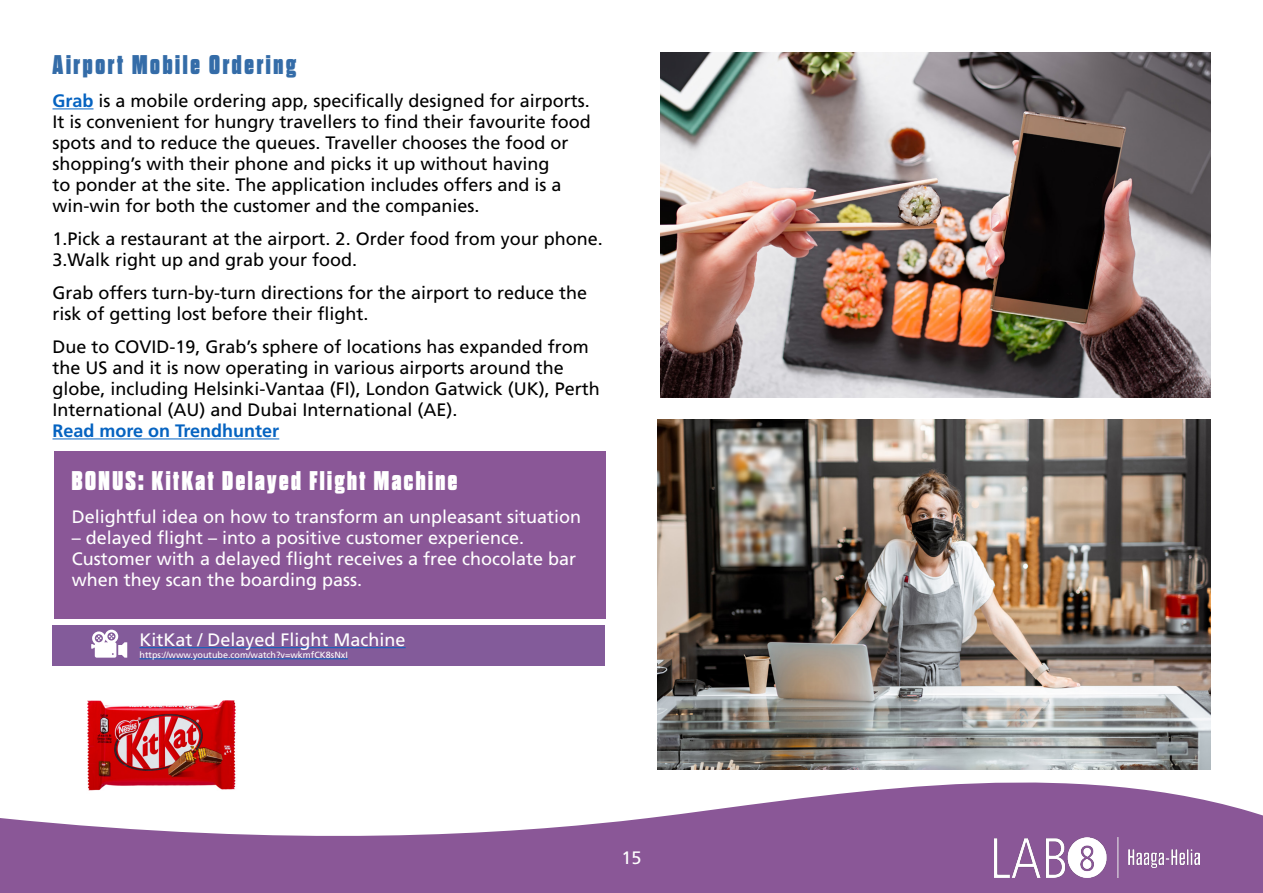
<style>
.page{position:relative;width:1263px;height:893px;background:#fff}
.page>*{position:absolute;margin:0;border:0;box-sizing:border-box;transform-origin:0 0}
.Heading_3{font:800 27px "Dharma Gothic E";letter-spacing:.09em;color:#fff}
.Heading_3-2{font:800 27px "Dharma Gothic E";letter-spacing:.1em;color:#346ca8}
.t1{font:18px/21px "Frutiger LT Std";color:#000}
.t2{font:18px/21px "Frutiger LT Std";color:#fff}
.t3{font:700 18px "Frutiger LT Std";color:#0563c1}
.t4{font:9px "Frutiger LT Std";color:#fff}
.s1{font-weight:700;color:#0563c1}
</style>
<div class="page">
<svg style="left:0;top:752px;width:1263px;height:141px;fill:#8a5797"></svg>
<img style="left:994px;top:838px;width:206px;height:39px">
<div style="left:54px;top:451px;width:551px;height:167px;background:#8a5797"></div>
<img style="left:661px;top:53px;width:549px;height:345px">
<img style="left:658px;top:419px;width:552px;height:351px">
<hr style="left:52px;top:108px;width:42px;height:1px;background:#0563c1">
<hr style="left:52px;top:438px;width:227px;height:1px;background:#0563c1">
<img style="left:63px;top:700px;width:202px;height:100px">
<div style="left:52px;top:625px;width:553px;height:41px;background:#835b9a"></div>
<hr style="left:140px;top:647px;width:266px;height:1px;background:#0563c1">
<hr style="left:140px;top:658px;width:208px;height:1px;background:#0563c1">
<svg style="left:91px;top:630px;width:36px;height:28px"></svg>
<h3 class="Heading_3-2" style="left:52px;top:51px;width:245px">Airport Mobile Ordering</h3>
<p class="t1" style="left:52px;top:90px;width:539px"><span class="s1">Grab</span> is a mobile ordering app, specifically designed for airports.</p>
<p class="t1" style="left:52px;top:111px;width:540px">It is convenient for hungry travellers to find their favourite food spots and to reduce the queues. Traveller chooses the food or shopping’s with their phone and picks it up without having<br>to ponder at the site. The application includes offers and is a win-win for both the customer and the companies.</p>
<p class="t1" style="left:52px;top:228px;width:552px">1.Pick a restaurant at the airport. 2. Order food from your phone.<br>3.Walk right up and grab your food.</p>
<p class="t1" style="left:52px;top:282px;width:536px">Grab offers turn-by-turn directions for the airport to reduce the risk of getting lost before their flight.</p>
<p class="t1" style="left:52px;top:336px;width:549px">Due to COVID-19, Grab’s sphere of locations has expanded from the US and it is now operating in various airports around the globe, including Helsinki-Vantaa (FI), London Gatwick (UK), Perth International (AU) and Dubai International (AE).</p>
<p class="t3" style="left:52px;top:420px;width:228px">Read more on Trendhunter</p>
<h3 class="Heading_3" style="left:72px;top:467px;width:387px">BONUS: KitKat Delayed Flight Machine</h3>
<p class="t2" style="left:72px;top:507px;width:511px">Delightful idea on how to transform an unpleasant situation</p>
<p class="t2" style="left:72px;top:528px;width:506px">– delayed flight – into a positive customer experience.<br>Customer with a delayed flight receives a free chocolate bar when they scan the boarding pass.</p>
<p class="t2" style="left:140px;top:629px;width:268px">KitKat / Delayed Flight Machine</p>
<p class="t4" style="left:140px;top:649px;width:210px">https://www.youtube.com/watch?v=wkmfCK8sNxI</p>
<p class="t2" style="left:621px;top:847px;width:22px">15</p>
</div>
